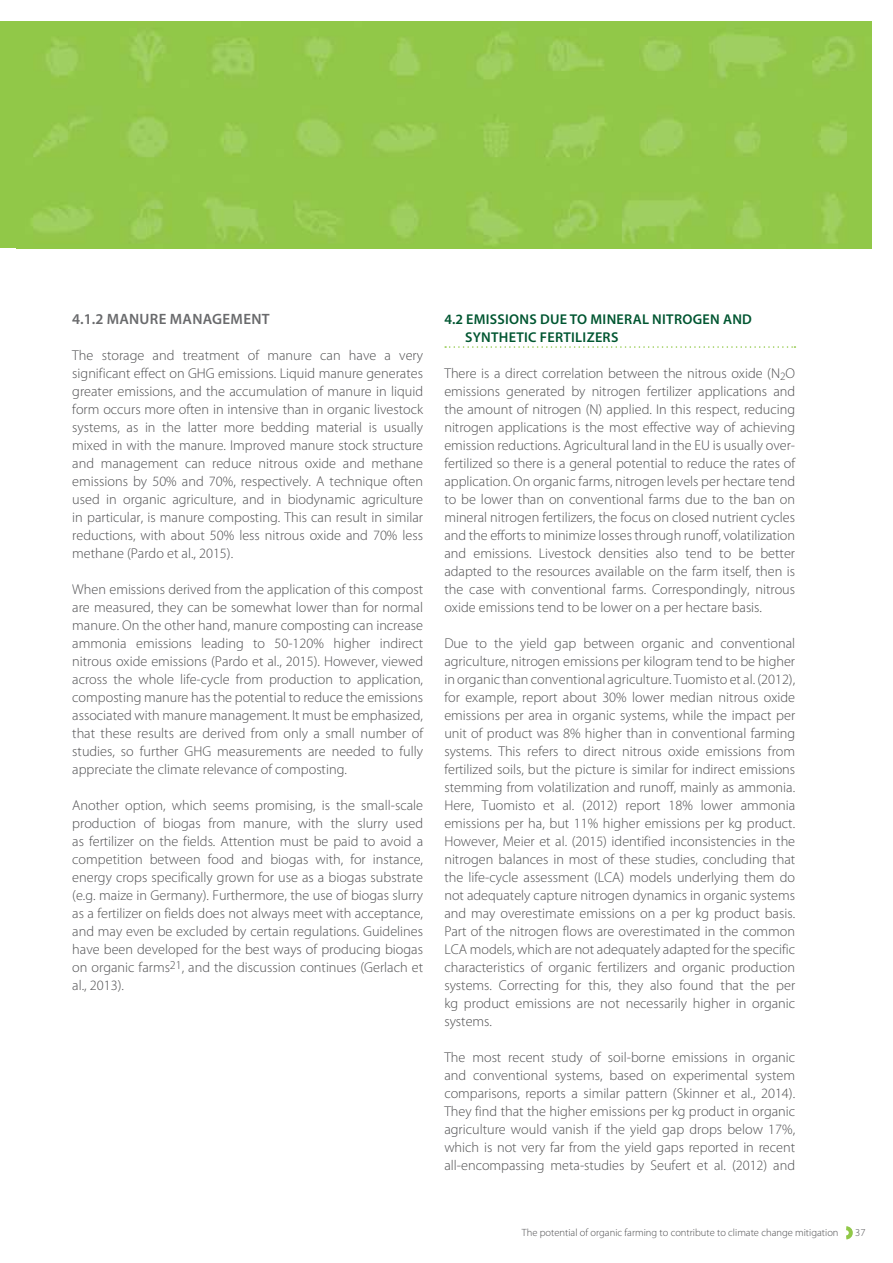
<style>
.page{position:relative;width:893px;height:1263px;background:#fff}
.page>*{position:absolute;margin:0;border:0;box-sizing:border-box;transform-origin:0 0}
.t1{font:600 15px "Myriad Pro";letter-spacing:.02em;color:#696a6c}
.t2{font:300 14.25px/18px "Myriad Pro";color:#4d4d4f;text-align:justify}
.t3{font:600 14.25px/18px "Myriad Pro";letter-spacing:.02em;color:#005631}
.t4{font:300 10.5px "Myriad Pro";color:#4d4d4f}
</style>
<div class="page">
<svg style="left:846px;top:1226px;width:7px;height:14px"></svg>
<svg style="left:445px;top:346px;width:350px;height:2px"></svg>
<img style="left:17px;top:21px;width:855px;height:227px">
<p class="t1" style="left:72px;top:309px;width:161px">4.1.2 MANURE MANAGEME</p>
<p class="t1" style="left:251px;top:309px;width:20px">NT</p>
<p class="t2" style="left:72px;top:346px;width:352px">The storage and treatment of manure can have a very significant effect on GHG emissions. Liquid manure generates greater emissions, and the accumulation of manure in liquid form occurs more often in intensive than in organic livestock systems, as in the latter more bedding material is usually mixed in with the manure. Improved manure stock structure and management can reduce nitrous oxide and methane emissions by 50% and 70%, respectively. A technique often used in organic agriculture, and in biodynamic agriculture in particular, is manure composting. This can result in similar reductions, with about 50% less nitrous oxide and 70% less methane (Pardo et al., 2015).</p>
<p class="t2" style="left:72px;top:580px;width:352px">When emissions derived from the application of this compost are measured, they can be somewhat lower than for normal manure. On the other hand, manure composting can increase ammonia emissions leading to 50-120% higher indirect nitrous oxide emissions (Pardo et al., 2015). However, viewed across the whole life-cycle from production to application, composting manure has the potential to reduce the emissions associated with manure management. It must be emphasized, that these results are derived from only a small number of studies, so further GHG measurements are needed to fully appreciate the climate relevance of composting.</p>
<p class="t2" style="left:72px;top:796px;width:352px">Another option, which seems promising, is the small-scale production of biogas from manure, with the slurry used as fertilizer on the fields. Attention must be paid to avoid a competition between food and biogas with, for instance, energy crops specifically grown for use as a biogas substrate (e.g. maize in Germany). Furthermore, the use of biogas slurry as a fertilizer on fields does not always meet with acceptance, and may even be excluded by certain regulations. Guidelines have been developed for the best ways of producing biogas on organic farms<sup>21</sup>, and the discussion continues (Gerlach et al., 2013).</p>
<p class="t3" style="left:465px;top:310px;width:288px;text-indent:-21px">4.2 EMISSIONS DUE TO MINERAL NITROGEN AND<br>SYNTHETIC FERTILIZERS</p>
<p class="t2" style="left:444px;top:364px;width:352px">There is a direct correlation between the nitrous oxide (N<sub>2</sub>O emissions generated by nitrogen fertilizer applications and the amount of nitrogen (N) applied. In this respect, reducing nitrogen applications is the most effective way of achieving emission reductions. Agricultural land in the EU is usually over&shy;fertilized so there is a general potential to reduce the rates of application. On organic farms, nitrogen levels per hectare tend to be lower than on conventional farms due to the ban on mineral nitrogen fertilizers, the focus on closed nutrient cycles and the efforts to minimize losses through runoff, volatilization and emissions. Livestock densities also tend to be better adapted to the resources available on the farm itself, then is the case with conventional farms. Correspondingly, nitrous oxide emissions tend to be lower on a per hectare basis.</p>
<p class="t2" style="left:444px;top:634px;width:352px">Due to the yield gap between organic and conventional agriculture, nitrogen emissions per kilogram tend to be higher in organic than conventional agriculture. Tuomisto et al. (2012), for example, report about 30% lower median nitrous oxide emissions per area in organic systems, while the impact per unit of product was 8% higher than in conventional farming systems. This refers to direct nitrous oxide emissions from fertilized soils, but the picture is similar for indirect emissions stemming from volatilization and runoff, mainly as ammonia.<br>Here, Tuomisto et al. (2012) report 18% lower ammonia emissions per ha, but 11% higher emissions per kg product.<br>However, Meier et al. (2015) identified inconsistencies in the nitrogen balances in most of these studies, concluding that the life-cycle assessment (LCA) models underlying them do not adequately capture nitrogen dynamics in organic systems and may overestimate emissions on a per kg product basis.<br>Part of the nitrogen flows are overestimated in the common LCA models, which are not adequately adapted for the specific characteristics of organic fertilizers and organic production systems. Correcting for this, they also found that the per kg product emissions are not necessarily higher in organic systems.</p>
<p class="t2" style="left:444px;top:1048px;width:352px">The most recent study of soil-borne emissions in organic and conventional systems, based on experimental system comparisons, reports a similar pattern (Skinner et al., 2014).<br>They find that the higher emissions per kg product in organic agriculture would vanish if the yield gap drops below 17%, which is not very far from the yield gaps reported in recent all-encompassing meta-studies by Seufert et al. (2012) and</p>
<p class="t4" style="left:522px;top:1226px;width:318px">The potential of organic farming to contribute to climate change mitigation</p>
<p class="t4" style="left:855px;top:1226px;width:12px">37</p>
</div>
